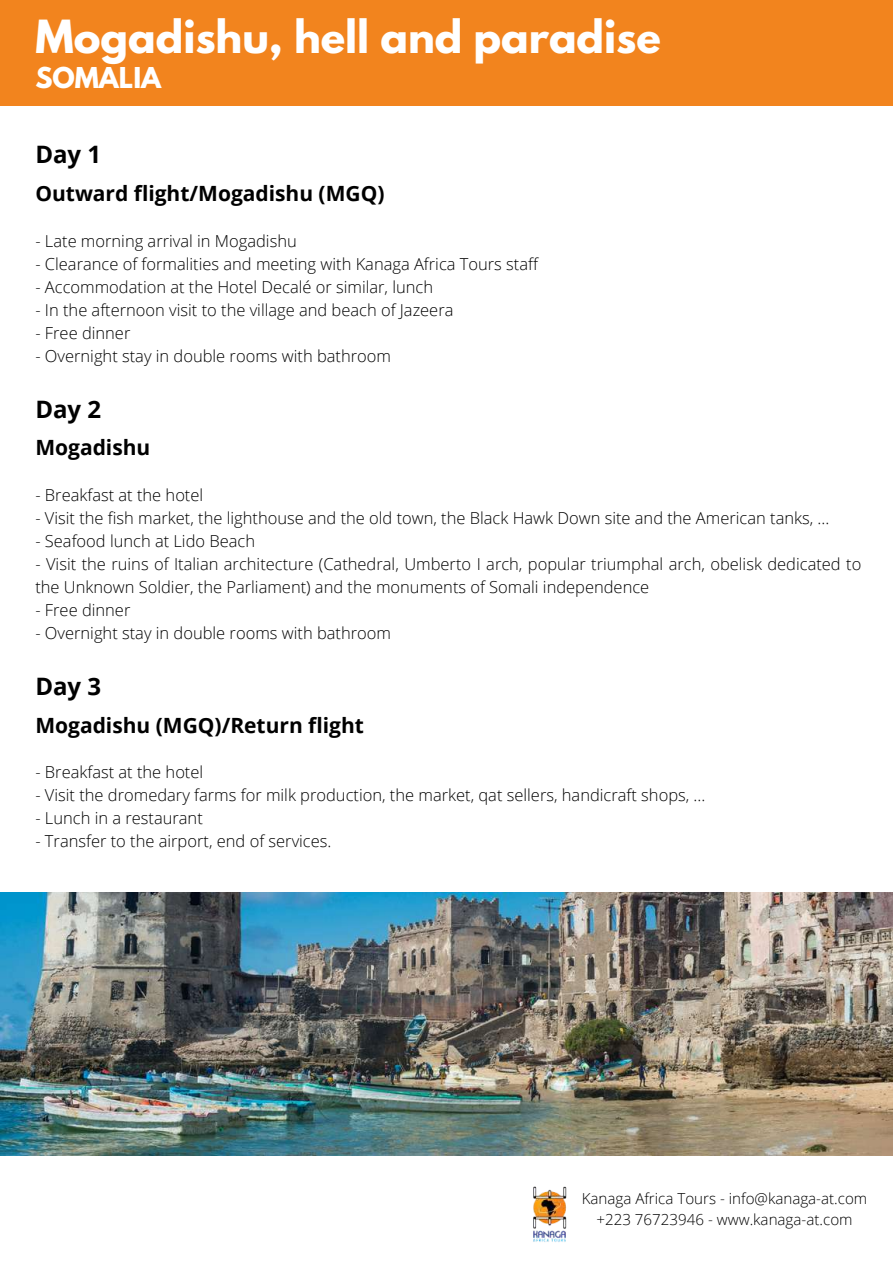
<style>
.page{position:relative;width:893px;height:1264px;background:#fff}
.page>*{position:absolute;margin:0;border:0;box-sizing:border-box;transform-origin:0 0}
.t1{font:700 40.5px "League Spartan";color:#fff}
.t2{font:700 25.5px "League Spartan";color:#fff}
.t3{font:700 24px "Open Sans";color:#000}
.t4{font:700 21px "Open Sans";color:#000}
.t5{font:300 16.5px/23px "Open Sans";color:#000}
.t6{font:300 15.15px/21px "Open Sans";color:#000;text-align:center}
</style>
<div class="page">
<img style="left:533px;top:1186px;width:34px;height:56px">
<div style="left:0;top:0;width:892px;height:106px;background:#f2841e"></div>
<img style="left:0;top:892px;width:892px;height:263px">
<h1 class="t1" style="left:35px;top:17px;width:627px">Mogadishu, hell and paradise</h1>
<h2 class="t2" style="left:35px;top:65px;width:127px">SOMALIA</h2>
<h3 class="t3" style="left:35px;top:137px;width:67px">Day 1</h3>
<p class="t4" style="left:35px;top:179px;width:350px">Outward flight/Mogadishu (MGQ)</p>
<p class="t5" style="left:35px;top:229px;width:263px">- Late morning arrival in Mogadishu</p>
<p class="t5" style="left:35px;top:252px;width:504px">- Clearance of formalities and meeting with Kanaga Africa Tours staff</p>
<p class="t5" style="left:35px;top:275px;width:399px">- Accommodation at the Hotel Decalé or similar, lunch</p>
<p class="t5" style="left:35px;top:298px;width:419px">- In the afternoon visit to the village and beach of Jazeera</p>
<p class="t5" style="left:35px;top:320px;width:96px">- Free dinner</p>
<p class="t5" style="left:35px;top:343px;width:357px">- Overnight stay in double rooms with bathroom</p>
<h3 class="t3" style="left:35px;top:392px;width:67px">Day 2</h3>
<p class="t4" style="left:35px;top:433px;width:116px">Mogadishu</p>
<p class="t5" style="left:35px;top:483px;width:169px">- Breakfast at the hotel</p>
<p class="t5" style="left:35px;top:506px;width:795px">- Visit the fish market, the lighthouse and the old town, the Black Hawk Down site and the American tanks, ...</p>
<p class="t5" style="left:35px;top:529px;width:221px">- Seafood lunch at Lido Beach</p>
<p class="t5" style="left:35px;top:552px;width:827px">- Visit the ruins of Italian architecture (Cathedral, Umberto I arch, popular triumphal arch, obelisk dedicated to the Unknown Soldier, the Parliament) and the monuments of Somali independence</p>
<p class="t5" style="left:35px;top:598px;width:96px">- Free dinner</p>
<p class="t5" style="left:35px;top:621px;width:357px">- Overnight stay in double rooms with bathroom</p>
<h3 class="t3" style="left:35px;top:669px;width:67px">Day 3</h3>
<p class="t4" style="left:35px;top:710px;width:330px">Mogadishu (MGQ)/Return flight</p>
<p class="t5" style="left:35px;top:760px;width:169px">- Breakfast at the hotel</p>
<p class="t5" style="left:35px;top:783px;width:671px">- Visit the dromedary farms for milk production, the market, qat sellers, handicraft shops, ...</p>
<p class="t5" style="left:35px;top:806px;width:169px">- Lunch in a restaurant</p>
<p class="t5" style="left:35px;top:829px;width:297px">- Transfer to the airport, end of services.</p>
<p class="t6" style="left:581px;top:1187px;width:287px">Kanaga Africa Tours - info@kanaga-at.com +223 76723946 - www.kanaga-at.com</p>
</div>
